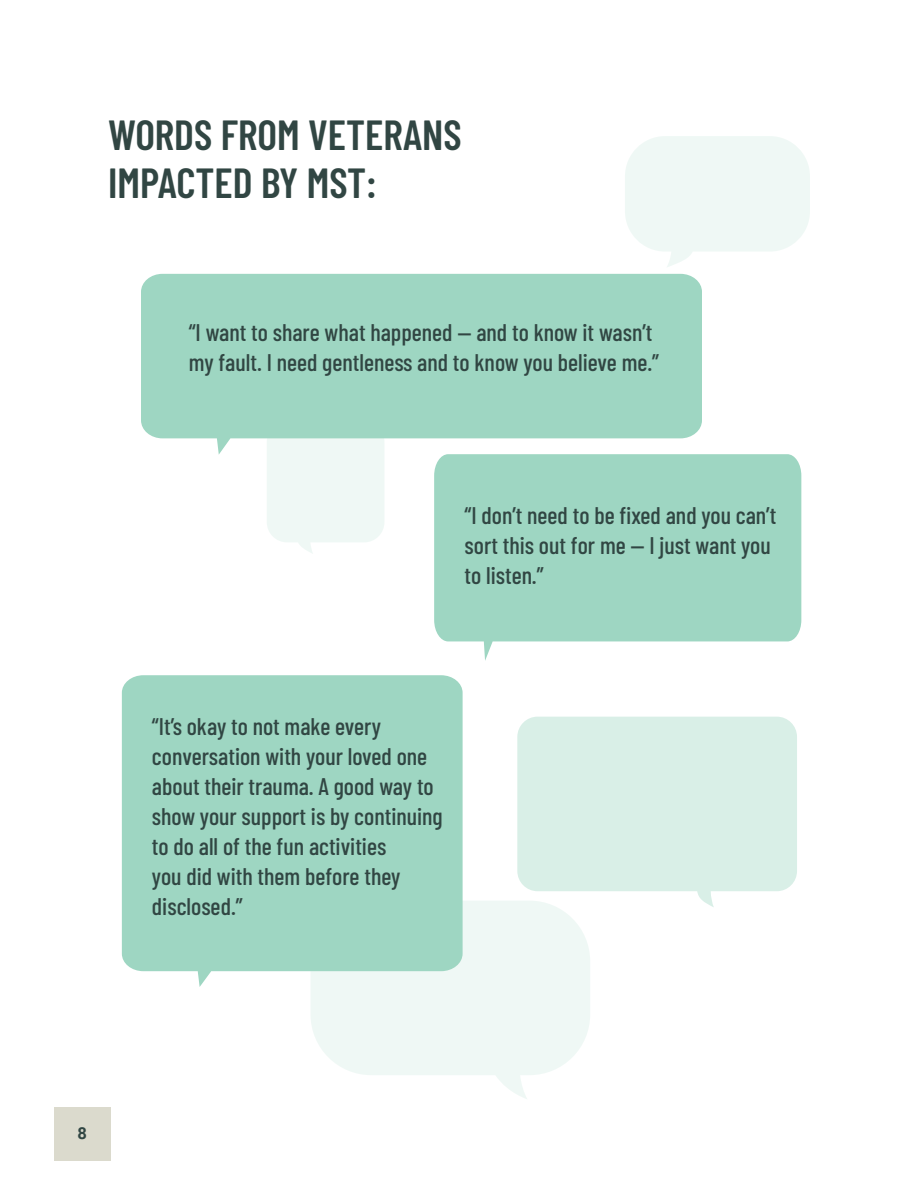
<style>
.page{position:relative;width:918px;height:1188px;background:#fff}
.page>*{position:absolute;margin:0;border:0;box-sizing:border-box;transform-origin:0 0}
.t1{font:600 42px/48px "Barlow Condensed";color:#314643}
.t2{font:500 24px/30px "Barlow Condensed";color:#314643}
.t3{font:700 16.5px "Roboto";color:#314643}
</style>
<div class="page">
<svg style="left:267px;top:455px;width:117px;height:98px"></svg>
<svg style="left:625px;top:136px;width:185px;height:131px"></svg>
<svg style="left:311px;top:901px;width:279px;height:198px;fill:#eff8f5"></svg>
<svg style="left:141px;top:274px;width:561px;height:181px;background:#a6d9c7"></svg>
<div style="left:122px;top:675px;width:341px;height:312px;background:#9ed6c2"></div>
<svg style="left:434px;top:454px;width:367px;height:207px;background:#a7dac7"></svg>
<svg style="left:517px;top:717px;width:280px;height:190px;background:#dcf0e9"></svg>
<div style="left:54px;top:1107px;width:56px;height:54px;background:#dbdacd"></div>
<h2 class="t1" style="left:108px;top:108px;width:355px">WORDS FROM VETERANS<br>IMPACTED BY MST:</h2>
<p class="t2" style="left:189px;top:316px;width:472px">“I want to share what happened — and to know it wasn’t my fault. I need gentleness and to know you believe me.”</p>
<p class="t2" style="left:465px;top:499px;width:313px">“I don’t need to be fixed and you can’t sort this out for me — I just want you to listen.”</p>
<p class="t2" style="left:152px;top:710px;width:292px">“It’s okay to not make every conversation with your loved one about their trauma. A good way to show your support is by continuing to do all of the fun activities<br>you did with them before they disclosed.”</p>
<p class="t3" style="left:77px;top:1121px;width:11px">8</p>
</div>
